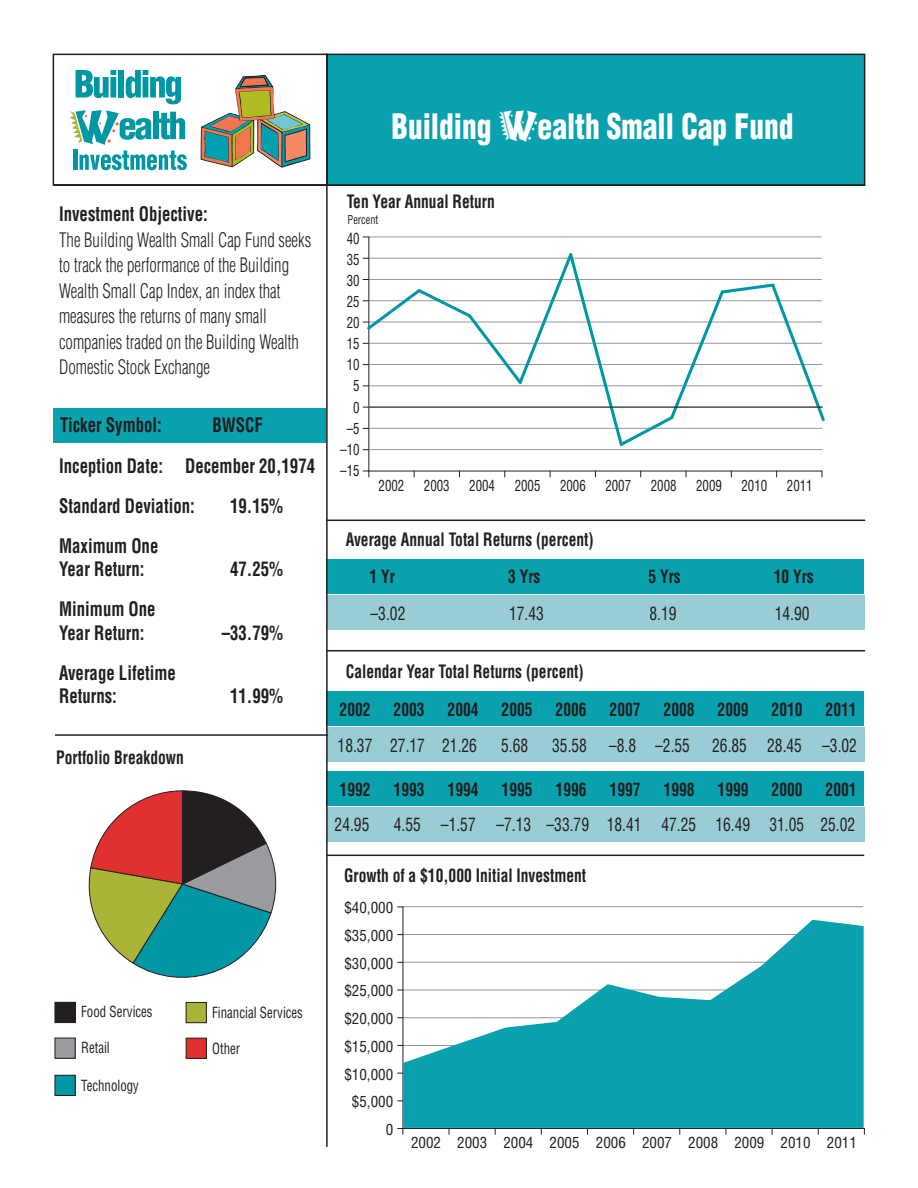
<style>
.page{position:relative;width:918px;height:1188px;background:#fff}
.page>*{position:absolute;margin:0;border:0;box-sizing:border-box;transform-origin:0 0}
.t1{font:900 condensed 34.35px "Helvetica LT Std";color:#fff;scale:.86 1}
.t2{font:300 condensed 19.5px/25.5px "Helvetica LT Std";color:#231f20;scale:.86 1}
.t3{font:700 condensed 19.5px/23.4px "Helvetica LT Std";color:#231f20;scale:.86 1}
.t4{font:700 condensed 19.5px "Helvetica LT Std";color:#201d1e;scale:.86 1}
.t5{font:700 condensed 18px "Helvetica LT Std";color:#231f20;scale:.86 1}
.t6{font:condensed 18px "Helvetica LT Std";color:#231f20;scale:.86 1}
.t7{font:condensed 15px "Helvetica LT Std";color:#231f20;scale:.86 1}
.t8{font:condensed 15px "Helvetica LT Std";color:#231f20}
.t9{font:condensed 12px "Helvetica LT Std";color:#231f20;scale:.86 1}
.s1{font-weight:700}
.s2{color:#201d1e}
.s3{font-family:"Whassis ICG Frantic";font-weight:400;font-stretch:normal;font-size:43.5px}
</style>
<div class="page">
<div style="left:327px;top:54px;width:538px;height:131px;background:#0aa1af"></div>
<div style="left:53px;top:54px;width:275px;height:132px;border:2px solid #201d1e"></div>
<hr style="left:53px;top:184px;width:812px;height:2px;background:#201d1e">
<svg style="left:201px;top:75px;width:109px;height:92px"></svg>
<svg style="left:76px;top:70px;width:40px;height:28px"></svg>
<div style="left:118px;top:70px;width:6px;height:27px;background:#0097a5"></div>
<svg style="left:126px;top:70px;width:55px;height:34px"></svg>
<svg style="left:69px;top:110px;width:118px;height:60px"></svg>
<hr style="left:327px;top:520px;width:538px;height:1px;background:#201d1e">
<hr style="left:327px;top:650px;width:538px;height:1px;background:#201d1e">
<div style="left:327px;top:771px;width:537px;height:34px;background:#0aa1af"></div>
<div style="left:328px;top:808px;width:537px;height:34px;background:#99ccd4"></div>
<div style="left:327px;top:691px;width:537px;height:34px;background:#0aa1af"></div>
<div style="left:328px;top:728px;width:537px;height:34px;background:#99ccd4"></div>
<div style="left:327px;top:559px;width:537px;height:34px;background:#0aa1af"></div>
<div style="left:328px;top:596px;width:537px;height:34px;background:#99ccd4"></div>
<hr style="left:326px;top:54px;width:2px;height:1092px;background:#201d1e">
<div style="left:53px;top:408px;width:273px;height:34px;background:#0aa1af"></div>
<hr style="left:403px;top:906px;width:460px;height:1px;background:#95979a">
<hr style="left:369px;top:237px;width:453px;height:1px;background:#95979a">
<hr style="left:369px;top:471px;width:453px;height:1px;background:#231f20">
<hr style="left:368px;top:237px;width:1px;height:234px;background:#231f20">
<hr style="left:55px;top:734px;width:273px;height:2px;background:#231f20">
<hr style="left:327px;top:855px;width:537px;height:1px;background:#231f20">
<hr style="left:403px;top:907px;width:1px;height:222px;background:#231f20">
<hr style="left:403px;top:1128px;width:461px;height:1px;background:#231f20">
<svg style="left:398px;top:1128px;width:6px;height:6px"></svg>
<svg style="left:403px;top:920px;width:461px;height:208px;fill:#0aa1af"></svg>
<div style="left:186px;top:1038px;width:20px;height:20px;background:#e13030"></div>
<div style="left:186px;top:1038px;width:21px;height:21px;border:1px solid #231f20"></div>
<div style="left:186px;top:1002px;width:20px;height:21px;background:#aab537"></div>
<div style="left:186px;top:1002px;width:21px;height:21px;border:1px solid #231f20"></div>
<div style="left:55px;top:1075px;width:20px;height:20px;background:#0097a5"></div>
<div style="left:55px;top:1075px;width:21px;height:21px;border:1px solid #231f20"></div>
<div style="left:55px;top:1038px;width:20px;height:20px;background:#999b9e"></div>
<div style="left:55px;top:1038px;width:21px;height:21px;border:1px solid #231f20"></div>
<div style="left:55px;top:1002px;width:20px;height:21px;background:#231f20"></div>
<div style="left:55px;top:1002px;width:21px;height:21px;border:1px solid #231f20"></div>
<svg style="left:88px;top:790px;width:189px;height:188px"></svg>
<svg style="left:363px;top:251px;width:462px;height:199px"></svg>
<hr style="left:369px;top:407px;width:454px;height:1px;background:#231f20">
<p class="t2" style="left:59px;top:201px;width:295px"><span class="s1">Investment Objective:<br></span>The Building Wealth Small Cap Fund seeks to track the performance of the Building Wealth Small Cap Index, an index that measures the returns of many small companies traded on the Building Wealth Domestic Stock Exchange</p>
<p class="t4" style="left:60px;top:412px;width:120px">Ticker Symbol:</p>
<p class="t3" style="left:59px;top:404px;width:299px;line-height:40.7px;text-indent:153px"><span class="s2">BWSCF<br></span>Inception Date: December 20,1974<br>Standard Deviation:</p>
<p class="t3" style="left:230px;top:494px;width:63px">19.15%</p>
<p class="t3" style="left:59px;top:534px;width:117px">Maximum One<br>Year Return:</p>
<p class="t3" style="left:59px;top:597px;width:114px">Minimum One<br>Year Return:</p>
<p class="t3" style="left:59px;top:661px;width:137px">Average Lifetime<br>Returns:</p>
<p class="t5" style="left:56px;top:747px;width:150px">Portfolio Breakdown</p>
<p class="t3" style="left:230px;top:558px;width:63px">47.25%</p>
<p class="t3" style="left:222px;top:621px;width:73px">–33.79%</p>
<p class="t3" style="left:230px;top:684px;width:63px">11.99%</p>
<p class="t7" style="left:81px;top:1002px;width:85px">Food Services</p>
<p class="t7" style="left:81px;top:1038px;width:35px">Retail</p>
<p class="t7" style="left:81px;top:1076px;width:69px">Technology</p>
<p class="t7" style="left:212px;top:1003px;width:107px">Financial Services</p>
<p class="t7" style="left:212px;top:1039px;width:34px">Other</p>
<p class="t1" style="left:392px;top:104px;width:469px">Building <span class="s3">W</span>ealth Small Cap Fund</p>
<p class="t5" style="left:347px;top:190px;width:174px">Ten Year Annual Return</p>
<p class="t9" style="left:348px;top:212px;width:37px">Percent</p>
<p class="t7" style="left:347px;top:229px;width:17px">40</p>
<p class="t7" style="left:347px;top:250px;width:17px">35</p>
<p class="t7" style="left:347px;top:271px;width:17px">30</p>
<p class="t7" style="left:347px;top:292px;width:17px">25</p>
<p class="t7" style="left:347px;top:313px;width:17px">20</p>
<p class="t7" style="left:347px;top:334px;width:17px">15</p>
<p class="t7" style="left:347px;top:355px;width:17px">10</p>
<p class="t7" style="left:353px;top:377px;width:9px">5</p>
<p class="t7" style="left:353px;top:398px;width:9px">0</p>
<p class="t7" style="left:347px;top:419px;width:17px">–5</p>
<p class="t7" style="left:340px;top:440px;width:24px">–10</p>
<p class="t7" style="left:340px;top:461px;width:24px">–15</p>
<p class="t7" style="left:379px;top:476px;width:32px">2002</p>
<p class="t7" style="left:424px;top:476px;width:32px">2003</p>
<p class="t7" style="left:469px;top:476px;width:32px">2004</p>
<p class="t7" style="left:515px;top:476px;width:32px">2005</p>
<p class="t7" style="left:560px;top:476px;width:32px">2006</p>
<p class="t7" style="left:605px;top:476px;width:32px">2007</p>
<p class="t7" style="left:651px;top:476px;width:32px">2008</p>
<p class="t7" style="left:696px;top:476px;width:32px">2009</p>
<p class="t7" style="left:742px;top:476px;width:32px">2010</p>
<p class="t7" style="left:787px;top:476px;width:32px">2011</p>
<p class="t5" style="left:346px;top:528px;width:290px">Average Annual Total Returns (percent)</p>
<p class="t5" style="left:370px;top:565px;width:31px">1 Yr</p>
<p class="t5" style="left:508px;top:565px;width:39px">3 Yrs</p>
<p class="t5" style="left:649px;top:565px;width:39px">5 Yrs</p>
<p class="t5" style="left:774px;top:565px;width:48px">10 Yrs</p>
<p class="t6" style="left:371px;top:602px;width:42px">–3.02</p>
<p class="t6" style="left:509px;top:602px;width:42px">17.43</p>
<p class="t6" style="left:650px;top:602px;width:33px">8.19</p>
<p class="t6" style="left:775px;top:602px;width:42px">14.90</p>
<p class="t5" style="left:346px;top:660px;width:278px">Calendar Year Total Returns (percent)</p>
<p class="t5" style="left:340px;top:698px;width:38px">2002</p>
<p class="t5" style="left:394px;top:698px;width:38px">2003</p>
<p class="t5" style="left:448px;top:698px;width:38px">2004</p>
<p class="t5" style="left:502px;top:698px;width:38px">2005</p>
<p class="t5" style="left:556px;top:698px;width:38px">2006</p>
<p class="t5" style="left:610px;top:698px;width:38px">2007</p>
<p class="t5" style="left:664px;top:698px;width:38px">2008</p>
<p class="t5" style="left:718px;top:698px;width:38px">2009</p>
<p class="t5" style="left:772px;top:698px;width:38px">2010</p>
<p class="t5" style="left:826px;top:698px;width:38px">2011</p>
<p class="t6" style="left:338px;top:734px;width:164px">18.37 27.17 21.26</p>
<p class="t6" style="left:501px;top:734px;width:33px">5.68</p>
<p class="t6" style="left:552px;top:734px;width:356px">35.58 –8.8 –2.55 26.85 28.45 –3.02</p>
<p class="t5" style="left:340px;top:778px;width:38px">1992</p>
<p class="t5" style="left:394px;top:778px;width:38px">1993</p>
<p class="t5" style="left:448px;top:778px;width:38px">1994</p>
<p class="t5" style="left:502px;top:778px;width:38px">1995</p>
<p class="t5" style="left:556px;top:778px;width:38px">1996</p>
<p class="t5" style="left:610px;top:778px;width:38px">1997</p>
<p class="t5" style="left:664px;top:778px;width:38px">1998</p>
<p class="t5" style="left:718px;top:778px;width:38px">1999</p>
<p class="t5" style="left:772px;top:778px;width:38px">2000</p>
<p class="t5" style="left:826px;top:778px;width:38px">2001</p>
<p class="t6" style="left:335px;top:813px;width:42px">24.95</p>
<p class="t6" style="left:394px;top:813px;width:538px">4.55 –1.57 –7.13 –33.79 18.41 47.25 16.49 31.05 25.02</p>
<p class="t5" style="left:344px;top:864px;width:283px">Growth of a $10,000 Initial Investment</p>
<p class="t8" style="left:344px;top:898px;width:50px">$40,000</p>
<p class="t8" style="left:344px;top:926px;width:50px">$35,000</p>
<p class="t8" style="left:344px;top:954px;width:50px">$30,000</p>
<p class="t8" style="left:344px;top:982px;width:50px">$25,000</p>
<p class="t8" style="left:344px;top:1009px;width:50px">$20,000</p>
<p class="t8" style="left:344px;top:1037px;width:50px">$15,000</p>
<p class="t8" style="left:344px;top:1065px;width:50px">$10,000</p>
<p class="t8" style="left:352px;top:1092px;width:43px">$5,000</p>
<p class="t8" style="left:386px;top:1120px;width:9px">0</p>
<p class="t8" style="left:411px;top:1133px;width:447px">2002 2003 2004 2005 2006 2007 2008 2009 2010 2011</p>
</div>
